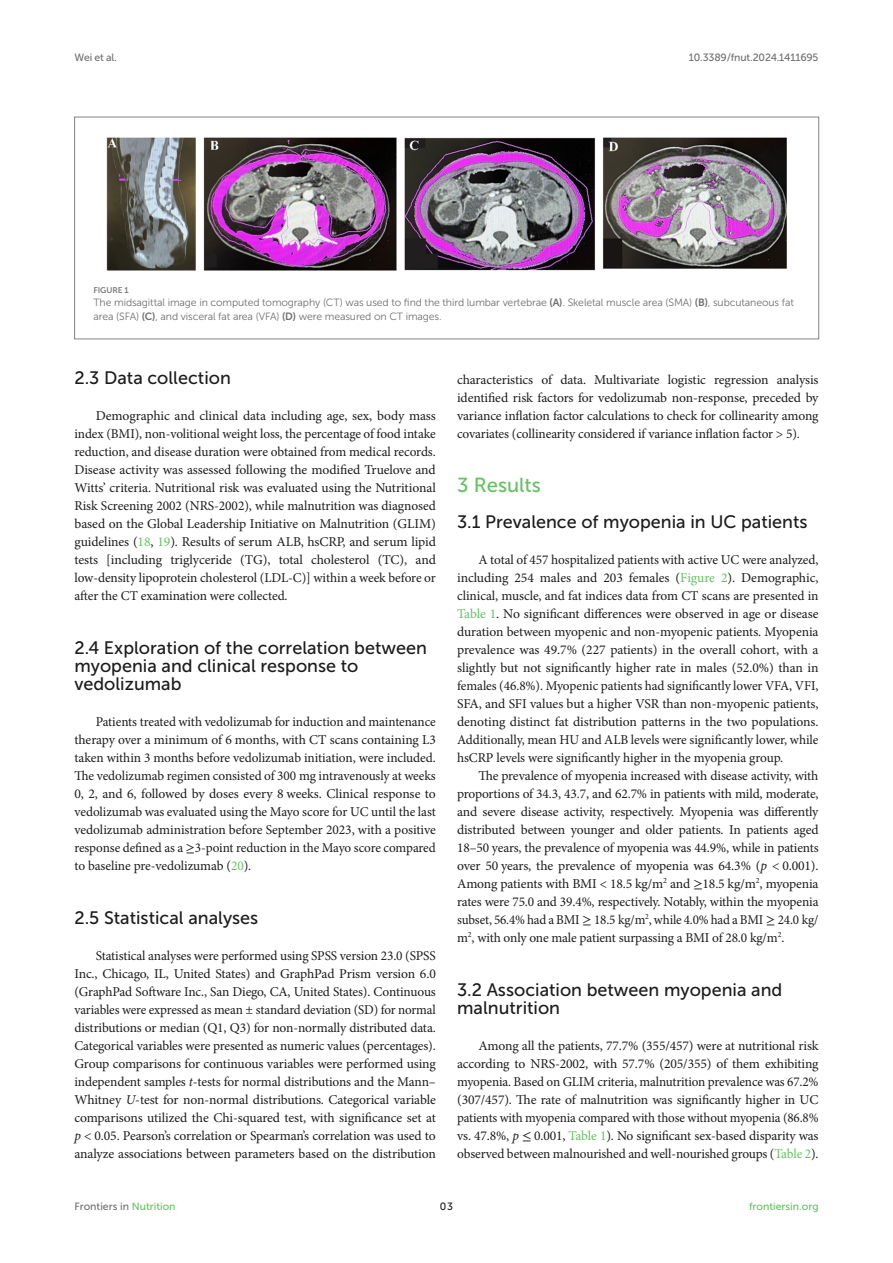
<style>
.page{position:relative;width:893px;height:1263px;background:#fff}
.page>*{position:absolute;margin:0;border:0;box-sizing:border-box;transform-origin:0 0}
.HEAD_1{font:20.25px "Museo Sans 500";color:#65c161}
.HEAD_2{font:18px/18px "Museo Sans 500";color:#1b1c1b}
.HEAD_2_after_HEAD_1{font:18px "Museo Sans 500";color:#1b1c1b}
.TEXT{font:13.5px/18px "Minion Pro";letter-spacing:-.01em;color:#1b1c1b;text-align:justify}
.FIG_LEG{font:10.5px/13.5px "Museo Sans 300";letter-spacing:-.01em;color:#706f70}
.t1{font:10.5px "Museo Sans 500";letter-spacing:-.015em;color:#706f70}
.t2{font:10.5px "Museo Sans 500";color:#65c161}
.t3{font:10.5px "Museo Sans 500";color:#1b1c1b}
.FIG_HD{font:8.25px "Museo Sans 700";letter-spacing:-.01em;color:#7e7f7f}
.s1{font-family:"Museo Sans 700"}
.s2{color:#65c161}
.s3{font-family:"STIX General"}
.s4{font-style:italic}
</style>
<div class="page">
<img style="left:106px;top:137px;width:681px;height:134px">
<div style="left:74px;top:117px;width:745px;height:222px;border:1px solid #808285"></div>
<p class="t1" style="left:74px;top:51px;width:44px">Wei et al.</p>
<p class="t1" style="left:689px;top:51px;width:131px">10.3389/fnut.2024.1411695</p>
<p class="FIG_HD" style="left:94px;top:286px;width:37px">FIGURE 1</p>
<p class="FIG_LEG" style="left:94px;top:296px;width:702px">The midsagittal image in computed tomography (CT) was used to find the third lumbar vertebrae <span class="s1">(A)</span>. Skeletal muscle area (SMA) <span class="s1">(B)</span>, subcutaneous fat area (SFA) <span class="s1">(C)</span>, and visceral fat area (VFA) <span class="s1">(D)</span> were measured on CT images.</p>
<p class="HEAD_2" style="left:74px;top:369px;width:158px">2.3 Data collection</p>
<p class="TEXT" style="left:74px;top:407px;width:363px;text-indent:21px">Demographic and clinical data including age, sex, body mass index (BMI), non-volitional weight loss, the percentage of food intake reduction, and disease duration were obtained from medical records.<br>Disease activity was assessed following the modified Truelove and Witts’ criteria. Nutritional risk was evaluated using the Nutritional Risk Screening 2002 (NRS-2002), while malnutrition was diagnosed based on the Global Leadership Initiative on Malnutrition (GLIM) guidelines (<span class="s2">18</span>, <span class="s2">19</span>). Results of serum ALB, hsCRP, and serum lipid tests [including triglyceride (TG), total cholesterol (TC), and low-density lipoprotein cholesterol (LDL-C)] within a week before or after the CT examination were collected.</p>
<p class="HEAD_2" style="left:74px;top:639px;width:354px">2.4 Exploration of the correlation between myopenia and clinical response to vedolizumab</p>
<p class="TEXT" style="left:74px;top:713px;width:363px;text-indent:21px">Patients treated with vedolizumab for induction and maintenance therapy over a minimum of 6 months, with CT scans containing L3 taken within 3 months before vedolizumab initiation, were included.<br>The vedolizumab regimen consisted of 300 mg intravenously at weeks 0, 2, and 6, followed by doses every 8 weeks. Clinical response to vedolizumab was evaluated using the Mayo score for UC until the last vedolizumab administration before September 2023, with a positive response defined as a <span class="s3">≥</span>3-point reduction in the Mayo score compared to baseline pre-vedolizumab (<span class="s2">20</span>).</p>
<p class="HEAD_2" style="left:74px;top:909px;width:185px">2.5 Statistical analyses</p>
<p class="TEXT" style="left:74px;top:947px;width:363px;text-indent:21px">Statistical analyses were performed using SPSS version 23.0 (SPSS Inc., Chicago, IL, United States) and GraphPad Prism version 6.0 (GraphPad Software Inc., San Diego, CA, United States). Continuous variables were expressed as mean ± standard deviation (SD) for normal distributions or median (Q1, Q3) for non-normally distributed data.<br>Categorical variables were presented as numeric values (percentages).<br>Group comparisons for continuous variables were performed using independent samples <span class="s4">t</span>-tests for normal distributions and the Mann– Whitney <span class="s4">U</span>-test for non-normal distributions. Categorical variable comparisons utilized the Chi-squared test, with significance set at <span class="s4">p</span> &lt; 0.05. Pearson’s correlation or Spearman’s correlation was used to analyze associations between parameters based on the distribution</p>
<p class="TEXT" style="left:457px;top:371px;width:363px">characteristics of data. Multivariate logistic regression analysis identified risk factors for vedolizumab non-response, preceded by variance inflation factor calculations to check for collinearity among covariates (collinearity considered if variance inflation factor &gt; 5).</p>
<p class="HEAD_1" style="left:457px;top:474px;width:85px">3 Results</p>
<p class="HEAD_2_after_HEAD_1" style="left:457px;top:512px;width:352px">3.1 Prevalence of myopenia in UC patients</p>
<p class="TEXT" style="left:457px;top:551px;width:363px;text-indent:21px">A total of 457 hospitalized patients with active UC were analyzed, including 254 males and 203 females (<span class="s2">Figure 2</span>). Demographic, clinical, muscle, and fat indices data from CT scans are presented in <span class="s2">Table 1</span>. No significant differences were observed in age or disease duration between myopenic and non-myopenic patients. Myopenia prevalence was 49.7% (227 patients) in the overall cohort, with a slightly but not significantly higher rate in males (52.0%) than in females (46.8%). Myopenic patients had significantly lower VFA, VFI, SFA, and SFI values but a higher VSR than non-myopenic patients, denoting distinct fat distribution patterns in the two populations.<br>Additionally, mean HU and ALB levels were significantly lower, while hsCRP levels were significantly higher in the myopenia group.</p>
<p class="TEXT" style="left:457px;top:767px;width:363px;text-indent:21px">The prevalence of myopenia increased with disease activity, with proportions of 34.3, 43.7, and 62.7% in patients with mild, moderate, and severe disease activity, respectively. Myopenia was differently distributed between younger and older patients. In patients aged 18–50 years, the prevalence of myopenia was 44.9%, while in patients over 50 years, the prevalence of myopenia was 64.3% (<span class="s4">p</span> &lt; 0.001).<br>Among patients with BMI &lt; 18.5 kg/m<sup>2</sup> and <span class="s3">≥</span>18.5 kg/m<sup>2</sup>, myopenia rates were 75.0 and 39.4%, respectively. Notably, within the myopenia subset, 56.4% had a BMI <span class="s3">≥</span> 18.5 kg/m<sup>2</sup>, while 4.0% had a BMI <span class="s3">≥</span> 24.0 kg/ m<sup>2</sup>, with only one male patient surpassing a BMI of 28.0 kg/m<sup>2</sup>.</p>
<p class="HEAD_2" style="left:457px;top:981px;width:327px">3.2 Association between myopenia and malnutrition</p>
<p class="TEXT" style="left:457px;top:1037px;width:363px;text-indent:21px">Among all the patients, 77.7% (355/457) were at nutritional risk according to NRS-2002, with 57.7% (205/355) of them exhibiting myopenia. Based on GLIM criteria, malnutrition prevalence was 67.2% (307/457). The rate of malnutrition was significantly higher in UC patients with myopenia compared with those without myopenia (86.8% vs. 47.8%, <span class="s4">p</span> <span class="s3">≤</span> 0.001, <span class="s2">Table 1</span>). No significant sex-based disparity was observed between malnourished and well-nourished groups (<span class="s2">Table 2</span>).</p>
<p class="t1" style="left:74px;top:1200px;width:103px">Frontiers in <span class="s2">Nutrition</span></p>
<p class="t3" style="left:440px;top:1200px;width:15px">03</p>
<p class="t2" style="left:749px;top:1200px;width:71px">frontiersin.org</p>
</div>
